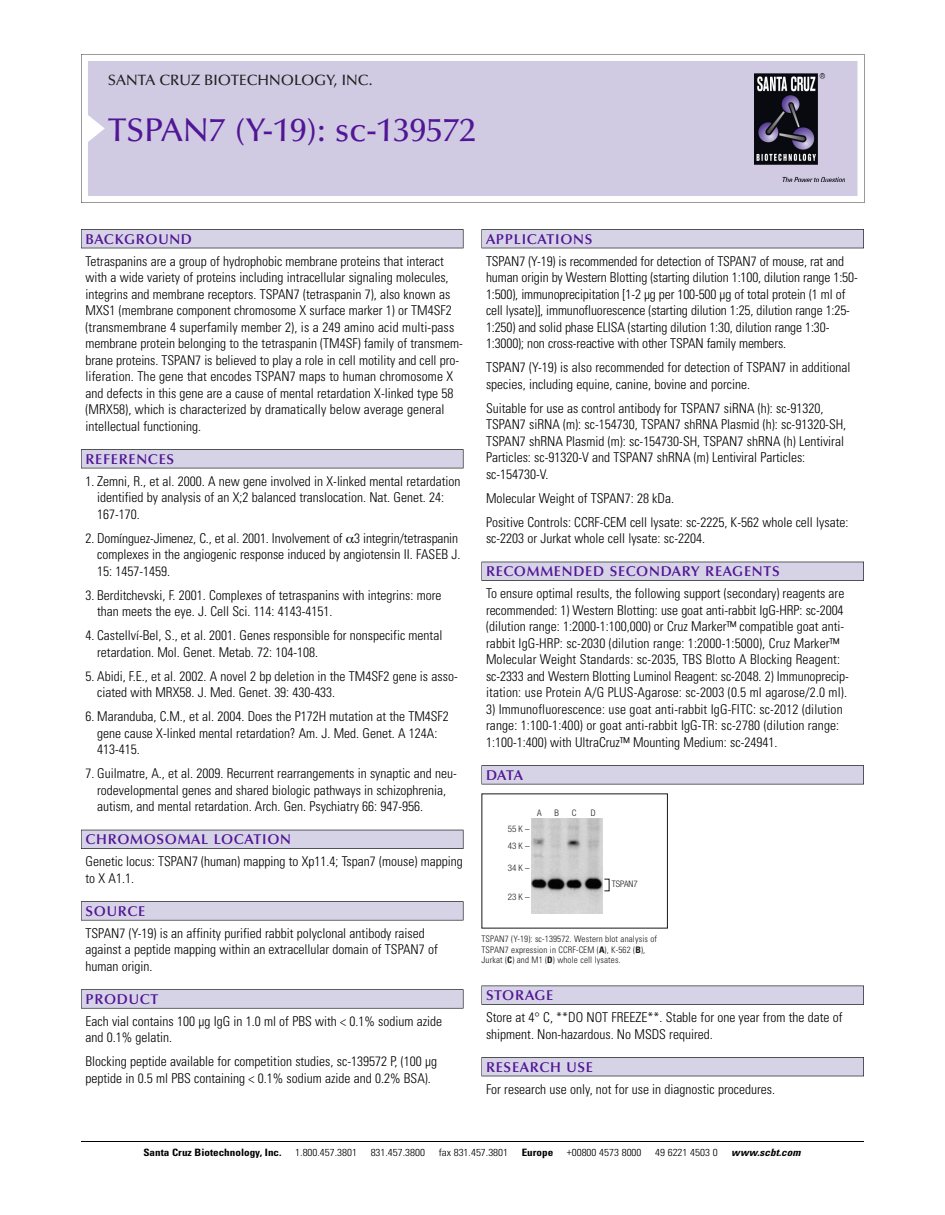
<style>
.page{position:relative;width:945px;height:1215px;background:#fff}
.page>*{position:absolute;margin:0;border:0;box-sizing:border-box;transform-origin:0 0}
.t1{font:500 33px "Optima";color:#511695}
.t2{font:500 15px "Optima";color:#231f20}
.t3{font:600 14.25px "Optima";letter-spacing:.05em;color:#511695}
.t4{font:300 condensed 13.5px/16.5px "Univers";color:#000}
.t5{font:300 condensed 10.2px "Univers";color:#000;scale:1.1 1}
.t6{font:700 condensed 10.2px "Univers";color:#000;scale:1.1 1}
.t7{font:italic 700 condensed 10.2px "Univers";letter-spacing:.005em;color:#000;scale:1.1 1}
.t8{font:9px/10.5px "Univers Condensed Light+XMSXQX";letter-spacing:.015em;color:#191919}
.t9{font:9px/16.5px "Helvetica Neue Light Cond+IWOVHG";color:#191919}
.s1{font-family:"Univers Condensed Bold+CKZRIN"}
</style>
<div class="page">
<svg style="left:81px;top:54px;width:783px;height:149px"></svg>
<div style="left:88px;top:61px;width:769px;height:135px;background:#d1cae3"></div>
<img style="left:755px;top:74px;width:90px;height:108px">
<div style="left:81px;top:229px;width:382px;height:19px;background:#525156"></div>
<div style="left:81px;top:230px;width:382px;height:18px;background:#d7d3e7"></div>
<div style="left:81px;top:449px;width:382px;height:19px;background:#525155"></div>
<div style="left:81px;top:450px;width:382px;height:18px;background:#d7d3e7"></div>
<div style="left:81px;top:830px;width:382px;height:19px;background:#525158"></div>
<div style="left:81px;top:830px;width:382px;height:18px;background:#d7d3e7"></div>
<div style="left:81px;top:901px;width:382px;height:19px;background:#575759"></div>
<div style="left:81px;top:902px;width:382px;height:18px;background:#d7d3e7"></div>
<svg style="left:81px;top:989px;width:382px;height:20px"></svg>
<div style="left:81px;top:990px;width:382px;height:18px;background:#d7d3e7"></div>
<div style="left:482px;top:229px;width:382px;height:19px;background:#525156"></div>
<div style="left:482px;top:230px;width:381px;height:18px;background:#d7d3e7"></div>
<div style="left:482px;top:562px;width:382px;height:19px;background:#515055"></div>
<div style="left:482px;top:562px;width:381px;height:18px;background:#d7d3e7"></div>
<div style="left:482px;top:765px;width:382px;height:19px;background:#545357"></div>
<div style="left:482px;top:766px;width:381px;height:18px;background:#d7d3e7"></div>
<div style="left:482px;top:986px;width:382px;height:19px;background:#545356"></div>
<div style="left:482px;top:986px;width:381px;height:18px;background:#d7d3e7"></div>
<div style="left:482px;top:1057px;width:382px;height:19px;background:#525156"></div>
<div style="left:482px;top:1058px;width:381px;height:18px;background:#d7d3e7"></div>
<hr style="left:81px;top:1141px;width:783px;height:1px;background:#000">
<img style="left:532px;top:819px;width:71px;height:95px">
<p class="t2" style="left:108px;top:74px;width:266px">SANTA CRUZ BIOTECHNOLOGY, INC.</p>
<h1 class="t1" style="left:108px;top:117px;width:369px">TSPAN7 (Y-19): sc-139572</h1>
<p class="t3" style="left:86px;top:233px;width:108px">BACKGROUND</p>
<p class="t4" style="left:86px;top:254px;width:379px">Tetraspanins are a group of hydrophobic membrane proteins that interact with a wide variety of proteins including intracellular signaling molecules, integrins and membrane receptors. TSPAN7 (tetraspanin 7), also known as MXS1 (membrane component chromosome X surface marker 1) or TM4SF2 (transmembrane 4 superfamily member 2), is a 249 amino acid multi-pass membrane protein belonging to the tetraspanin (TM4SF) family of transmem&shy;brane proteins. TSPAN7 is believed to play a role in cell motility and cell pro&shy;liferation. The gene that encodes TSPAN7 maps to human chromosome X and defects in this gene are a cause of mental retardation X-linked type 58 (MRX58), which is characterized by dramatically below average general intellectual functioning.</p>
<p class="t3" style="left:86px;top:453px;width:90px">REFERENCES</p>
<p class="t4" style="left:97px;top:474px;width:365px;text-indent:-12px">1. Zemni, R., et al. 2000. A new gene involved in X-linked mental retardation identified by analysis of an X;2 balanced translocation. Nat. Genet. 24:<br>167-170.</p>
<p class="t4" style="left:97px;top:531px;width:365px;text-indent:-12px">2. Domínguez-Jimenez, C., et al. 2001. Involvement of 3 integrin/tetraspanin complexes in the angiogenic response induced by angiotensin II. FASEB J.<br>15: 1457-1459.</p>
<p class="t4" style="left:97px;top:588px;width:346px;text-indent:-12px">3. Berditchevski, F. 2001. Complexes of tetraspanins with integrins: more than meets the eye. J. Cell Sci. 114: 4143-4151.</p>
<p class="t4" style="left:97px;top:628px;width:347px;text-indent:-12px">4. Castellví-Bel, S., et al. 2001. Genes responsible for nonspecific mental retardation. Mol. Genet. Metab. 72: 104-108.</p>
<p class="t4" style="left:97px;top:669px;width:362px;text-indent:-12px">5. Abidi, F.E., et al. 2002. A novel 2 bp deletion in the TM4SF2 gene is asso&shy;ciated with MRX58. J. Med. Genet. 39: 430-433.</p>
<p class="t4" style="left:97px;top:709px;width:353px;text-indent:-12px">6. Maranduba, C.M., et al. 2004. Does the P172H mutation at the TM4SF2 gene cause X-linked mental retardation? Am. J. Med. Genet. A 124A:<br>413-415.</p>
<p class="t4" style="left:97px;top:766px;width:361px;text-indent:-12px">7. Guilmatre, A., et al. 2009. Recurrent rearrangements in synaptic and neu&shy;rodevelopmental genes and shared biologic pathways in schizophrenia, autism, and mental retardation. Arch. Gen. Psychiatry 66: 947-956.</p>
<p class="t3" style="left:86px;top:834px;width:207px">CHROMOSOMAL LOCATION</p>
<p class="t4" style="left:86px;top:854px;width:379px">Genetic locus: TSPAN7 (human) mapping to Xp11.4; Tspan7 (mouse) mapping to X A1.1.</p>
<p class="t3" style="left:86px;top:905px;width:61px">SOURCE</p>
<p class="t4" style="left:86px;top:926px;width:354px">TSPAN7 (Y-19) is an affinity purified rabbit polyclonal antibody raised against a peptide mapping within an extracellular domain of TSPAN7 of human origin.</p>
<p class="t3" style="left:86px;top:993px;width:74px">PRODUCT</p>
<p class="t4" style="left:86px;top:1014px;width:358px">Each vial contains 100 µg IgG in 1.0 ml of PBS with &lt; 0.1% sodium azide and 0.1% gelatin.</p>
<p class="t4" style="left:86px;top:1054px;width:353px">Blocking peptide available for competition studies, sc-139572 P, (100 µg peptide in 0.5 ml PBS containing &lt; 0.1% sodium azide and 0.2% BSA).</p>
<p class="t3" style="left:486px;top:233px;width:108px">APPLICATIONS</p>
<p class="t4" style="left:486px;top:254px;width:373px">TSPAN7 (Y-19) is recommended for detection of TSPAN7 of mouse, rat and human origin by Western Blotting (starting dilution 1:100, dilution range 1:50- 1:500), immunoprecipitation [1-2 µg per 100-500 µg of total protein (1 ml of cell lysate)], immunofluorescence (starting dilution 1:25, dilution range 1:25- 1:250) and solid phase ELISA (starting dilution 1:30, dilution range 1:30- 1:3000); non cross-reactive with other TSPAN family members.</p>
<p class="t4" style="left:486px;top:360px;width:366px">TSPAN7 (Y-19) is also recommended for detection of TSPAN7 in additional species, including equine, canine, bovine and porcine.</p>
<p class="t4" style="left:486px;top:401px;width:362px">Suitable for use as control antibody for TSPAN7 siRNA (h): sc-91320, TSPAN7 siRNA (m): sc-154730, TSPAN7 shRNA Plasmid (h): sc-91320-SH, TSPAN7 shRNA Plasmid (m): sc-154730-SH, TSPAN7 shRNA (h) Lentiviral Particles: sc-91320-V and TSPAN7 shRNA (m) Lentiviral Particles: sc-154730-V.</p>
<p class="t4" style="left:486px;top:487px;width:364px;line-height:24px">Molecular Weight of TSPAN7: 28 kDa.<br>Positive Controls: CCRF-CEM cell lysate: sc-2225, K-562 whole cell lysate:</p>
<p class="t4" style="left:486px;top:531px;width:221px">sc-2203 or Jurkat whole cell lysate: sc-2204.</p>
<p class="t3" style="left:486px;top:566px;width:295px">RECOMMENDED SECONDARY REAGENTS</p>
<p class="t4" style="left:486px;top:586px;width:364px">To ensure optimal results, the following support (secondary) reagents are recommended: 1) Western Blotting: use goat anti-rabbit IgG-HRP: sc-2004 (dilution range: 1:2000-1:100,000) or Cruz Marker™ compatible goat anti&shy;rabbit IgG-HRP: sc-2030 (dilution range: 1:2000-1:5000), Cruz Marker™ Molecular Weight Standards: sc-2035, TBS Blotto A Blocking Reagent: sc-2333 and Western Blotting Luminol Reagent: sc-2048. 2) Immunoprecip&shy;itation: use Protein A/G PLUS-Agarose: sc-2003 (0.5 ml agarose/2.0 ml).</p>
<p class="t4" style="left:486px;top:702px;width:358px">3) Immunofluorescence: use goat anti-rabbit IgG-FITC: sc-2012 (dilution range: 1:100-1:400) or goat anti-rabbit IgG-TR: sc-2780 (dilution range:<br>1:100-1:400) with UltraCruz™ Mounting Medium: sc-24941.</p>
<p class="t3" style="left:486px;top:769px;width:39px">DATA</p>
<p class="t9" style="left:537px;top:805px;width:6px">A</p>
<p class="t9" style="left:555px;top:805px;width:6px">B</p>
<p class="t9" style="left:572px;top:805px;width:6px">C</p>
<p class="t9" style="left:591px;top:805px;width:6px">D</p>
<p class="t9" style="left:508px;top:822px;width:23px">55K–<br>43K–</p>
<p class="t9" style="left:508px;top:861px;width:23px">34K–</p>
<p class="t9" style="left:508px;top:889px;width:23px">23K–</p>
<p class="t9" style="left:612px;top:877px;width:27px">TSPAN7</p>
<p class="t8" style="left:482px;top:935px;width:177px">TSPAN7 (Y-19): sc-139572. Western blot analysis of<br>TSPAN7 expression in CCRF-CEM (<span class="s1">A</span>), K-562 (<span class="s1">B</span>),<br>Jurkat (<span class="s1">C</span>) and M1 (<span class="s1">D</span>) whole cell lysates.</p>
<p class="t3" style="left:486px;top:989px;width:69px">STORAGE</p>
<p class="t4" style="left:486px;top:1010px;width:358px">Store at 4° C, **DO NOT FREEZE**. Stable for one year from the date of shipment. Non-hazardous. No MSDS required.</p>
<p class="t3" style="left:486px;top:1061px;width:109px">RESEARCH USE</p>
<p class="t4" style="left:486px;top:1082px;width:290px">For research use only, not for use in diagnostic procedures.</p>
<p class="t6" style="left:143px;top:1148px;width:127px">Santa Cruz Biotechnology, Inc.</p>
<p class="t5" style="left:295px;top:1148px;width:58px">1.800.457.3801</p>
<p class="t5" style="left:371px;top:1148px;width:51px">831.457.3800</p>
<p class="t5" style="left:439px;top:1148px;width:65px">fax 831.457.3801</p>
<p class="t6" style="left:522px;top:1148px;width:30px">Europe</p>
<p class="t5" style="left:567px;top:1148px;width:69px">+00800 4573 8000</p>
<p class="t5" style="left:655px;top:1148px;width:58px">49 6221 4503 0</p>
<p class="t7" style="left:731px;top:1148px;width:64px">www.scbt.com</p>
</div>
